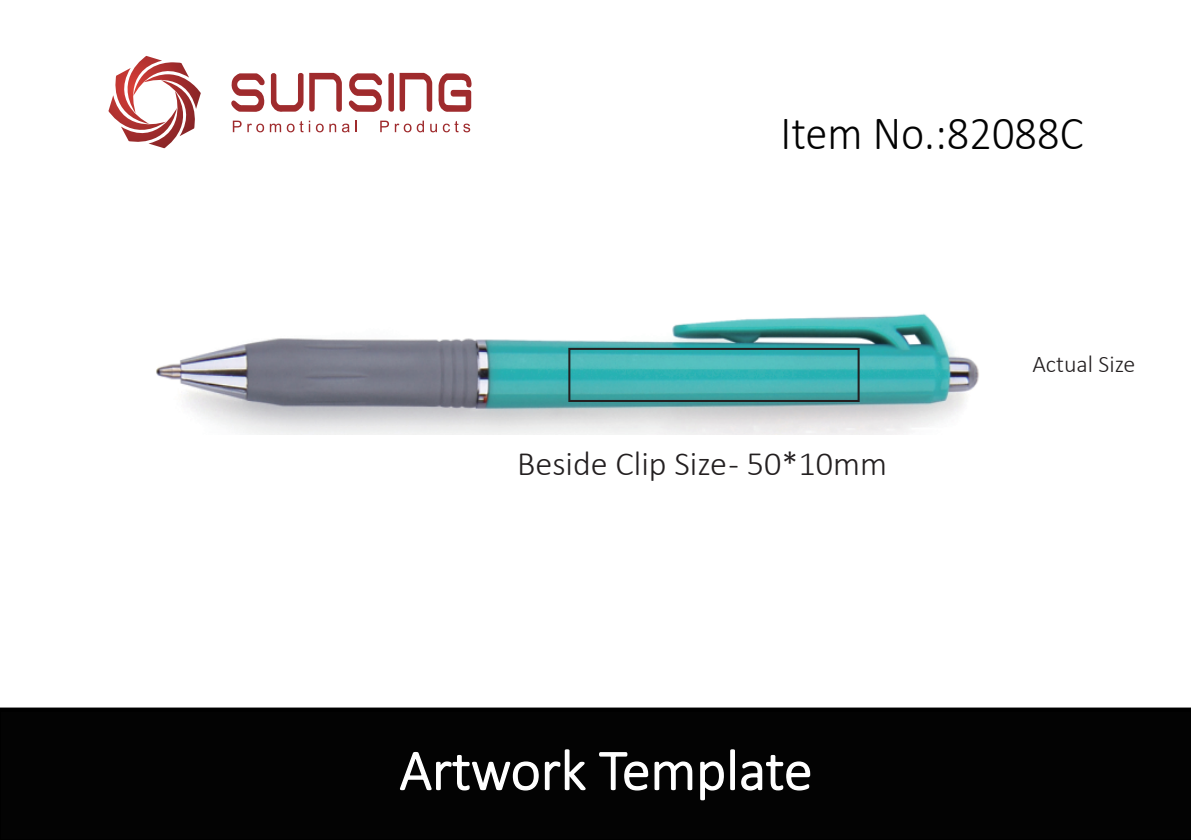
<style>
.page{position:relative;width:1191px;height:840px;background:#fff}
.page>*{position:absolute;margin:0;border:0;box-sizing:border-box;transform-origin:0 0}
.t1{font:300 57.8px "Calibri";color:#fff}
.t2{font:300 48px "Calibri";color:#030303;scale:.93 1}
.t3{font:300 34.2px "Calibri";color:#231f20}
.t4{font:300 24px "Calibri";color:#231f20}
</style>
<div class="page">
<img style="left:156px;top:313px;width:823px;height:121px">
<svg style="left:231px;top:73px;width:34px;height:39px"></svg>
<svg style="left:271px;top:73px;width:32px;height:39px"></svg>
<svg style="left:309px;top:73px;width:33px;height:39px"></svg>
<svg style="left:348px;top:73px;width:34px;height:39px"></svg>
<div style="left:388px;top:73px;width:6px;height:39px;background:#9f2b2d;border-radius:2px"></div>
<svg style="left:399px;top:73px;width:33px;height:39px"></svg>
<svg style="left:438px;top:73px;width:33px;height:39px"></svg>
<svg style="left:233px;top:121px;width:31px;height:11px"></svg>
<svg style="left:270px;top:123px;width:11px;height:9px"></svg>
<svg style="left:287px;top:121px;width:16px;height:11px"></svg>
<svg style="left:316px;top:123px;width:20px;height:9px"></svg>
<svg style="left:342px;top:121px;width:15px;height:11px"></svg>
<svg style="left:380px;top:121px;width:9px;height:11px"></svg>
<svg style="left:395px;top:123px;width:16px;height:9px"></svg>
<svg style="left:417px;top:121px;width:7px;height:11px"></svg>
<svg style="left:430px;top:124px;width:7px;height:8px"></svg>
<svg style="left:443px;top:121px;width:27px;height:11px"></svg>
<svg style="left:108px;top:56px;width:93px;height:93px"></svg>
<div style="left:0;top:711px;width:1191px;height:128px;background:#030303"></div>
<svg style="left:0;top:707px;width:1191px;height:4px;fill:#000"></svg>
<svg style="left:399px;top:745px;width:188px;height:51px"></svg>
<svg style="left:598px;top:750px;width:95px;height:40px"></svg>
<svg style="left:699px;top:747px;width:112px;height:54px"></svg>
<div style="left:568px;top:347px;width:291px;height:55px;border:2px solid #231f20"></div>
<h2 class="t2" style="left:780px;top:104px;width:327px">Item No.:82088C</h2>
<p class="t3" style="left:517px;top:442px;width:371px">Beside Clip Size - 50*10mm</p>
<h1 class="t1" style="left:399px;top:733px;width:414px">Artwork Template</h1>
<p class="t4" style="left:1032px;top:349px;width:104px">Actual Size</p>
</div>
